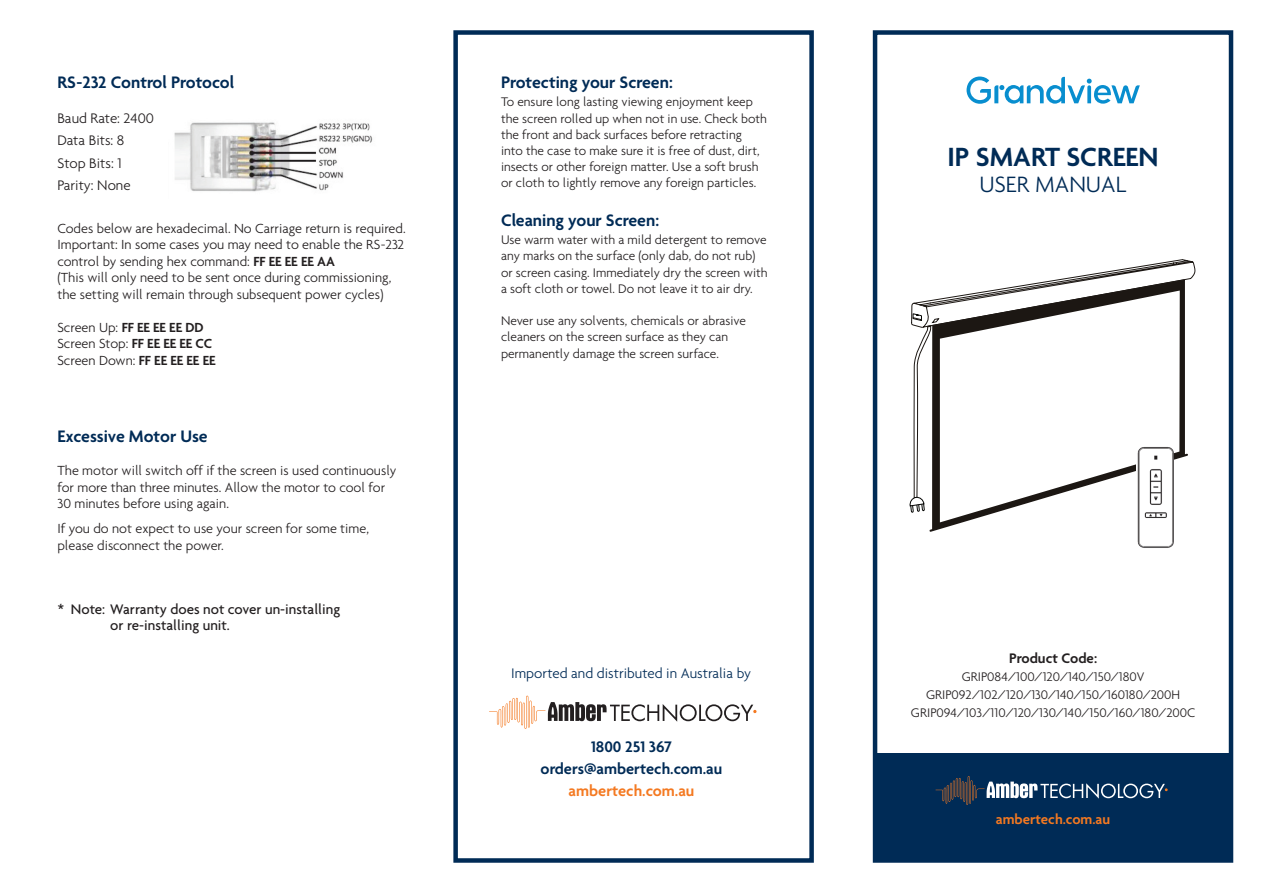
<style>
.page{position:relative;width:1263px;height:893px;background:#fff}
.page>*{position:absolute;margin:0;border:0;box-sizing:border-box;transform-origin:0 0}
.SUB{font:600 28.5px "Agenda";color:#002b56}
.SUB-2{font:300 24px "Agenda";color:#002b56}
.SUB-3{font:600 18px "Agenda";color:#002b56}
.t1{font:600 16.5px "Agenda";color:#002b56}
.t2{font:600 16.5px "Agenda";color:#f47921}
.t3{font:500 15px "Agenda";color:#231f20}
.t4{font:300 15px "Agenda";color:#231f20}
.t5{font:300 15px "Agenda";color:#002b56}
.t6{font:600 15px "Agenda";color:#f47921}
.t7{font:600 15px "Agenda";color:#231f20}
.t8{font:300 14.25px/16.5px "Agenda";color:#231f20}
.t9{font:600 14.25px "Agenda";color:#231f20}
.t10{font:300 13.5px/16.2px "Agenda";color:#231f20}
.s1{font-weight:600}
.s2{font-weight:300}
</style>
<div class="page">
<div style="left:873px;top:30px;width:360px;height:833px;border:4px solid #002b56"></div>
<div style="left:453px;top:30px;width:361px;height:833px;border:4px solid #002b56"></div>
<svg style="left:910px;top:259px;width:285px;height:273px"></svg>
<img style="left:1137px;top:444px;width:37px;height:104px">
<svg style="left:966px;top:77px;width:174px;height:27px"></svg>
<svg style="left:489px;top:696px;width:268px;height:33px"></svg>
<div style="left:876px;top:753px;width:354px;height:106px;background:#002b56"></div>
<svg style="left:935px;top:776px;width:233px;height:29px"></svg>
<img style="left:174px;top:122px;width:199px;height:70px">
<p class="SUB-3" style="left:57px;top:73px;width:178px">RS-232 Control Protocol</p>
<p class="t4" style="left:57px;top:109px;width:98px">Baud Rate: 2400</p>
<p class="t4" style="left:57px;top:132px;width:69px">Data Bits: 8</p>
<p class="t4" style="left:57px;top:154px;width:66px">Stop Bits: 1</p>
<p class="t4" style="left:57px;top:176px;width:75px">Parity: None</p>
<p class="t8" style="left:57px;top:220px;width:350px">Codes below are hexadecimal. No Carriage return is required.</p>
<p class="t8" style="left:57px;top:236px;width:348px">Important: In some cases you may need to enable the RS-232</p>
<p class="t8" style="left:57px;top:253px;width:279px">control by sending hex command: <span class="s1">FF EE EE EE AA</span></p>
<p class="t8" style="left:57px;top:269px;width:336px">(This will only need to be sent once during commissioning, the setting will remain through subsequent power cycles)</p>
<p class="t9" style="left:57px;top:320px;width:148px"><span class="s2">Screen Up:</span> FF EE EE EE DD</p>
<p class="t8" style="left:57px;top:335px;width:156px">Screen Stop: <span class="s1">FF EE EE EE CC</span></p>
<p class="t8" style="left:57px;top:352px;width:160px">Screen Down: <span class="s1">FF EE EE EE EE</span></p>
<p class="SUB-3" style="left:57px;top:426px;width:152px">Excessive Motor Use</p>
<p class="t8" style="left:57px;top:462px;width:341px">The motor will switch off if the screen is used continuously for more than three minutes. Allow the motor to cool for<br>30 minutes before using again.</p>
<p class="t8" style="left:57px;top:520px;width:313px">If you do not expect to use your screen for some time, please disconnect the power.</p>
<p class="t3" style="left:58px;top:600px;width:284px">* Note: Warranty does not cover un-installing</p>
<p class="t3" style="left:110px;top:616px;width:121px">or re-installing unit.</p>
<p class="SUB-3" style="left:501px;top:73px;width:173px">Protecting your Screen:</p>
<p class="t10" style="left:501px;top:94px;width:268px">To ensure long lasting viewing enjoyment keep the screen rolled up when not in use. Check both the front and back surfaces before retracting into the case to make sure it is free of dust, dirt, insects or other foreign matter. Use a soft brush or cloth to lightly remove any foreign particles.</p>
<p class="SUB-3" style="left:501px;top:210px;width:160px">Cleaning your Screen:</p>
<p class="t10" style="left:501px;top:232px;width:268px">Use warm water with a mild detergent to remove any marks on the surface (only dab, do not rub) or screen casing. Immediately dry the screen with a soft cloth or towel. Do not leave it to air dry.</p>
<p class="t10" style="left:501px;top:313px;width:246px">Never use any solvents, chemicals or abrasive cleaners on the screen surface as they can permanently damage the screen surface.</p>
<p class="t5" style="left:511px;top:665px;width:241px">Imported and distributed in Australia by</p>
<p class="t1" style="left:591px;top:737px;width:82px">1800 251 367</p>
<p class="t1" style="left:541px;top:760px;width:183px">orders@ambertech.com.au</p>
<p class="t2" style="left:569px;top:782px;width:127px">ambertech.com.au</p>
<p class="SUB" style="left:947px;top:141px;width:213px">IP SMART SCREEN</p>
<p class="SUB-2" style="left:979px;top:170px;width:148px">USER MANUAL</p>
<p class="t7" style="left:1009px;top:650px;width:90px">Product Code:</p>
<p class="t10" style="left:962px;top:668px;width:184px">GRIP084/100/120/140/150/180V</p>
<p class="t10" style="left:926px;top:686px;width:256px">GRIP092/102/120/130/140/150/160180/200H</p>
<p class="t10" style="left:911px;top:704px;width:286px">GRIP094/103/110/120/130/140/150/160/180/200C</p>
<p class="t6" style="left:996px;top:811px;width:116px">ambertech.com.au</p>
</div>
